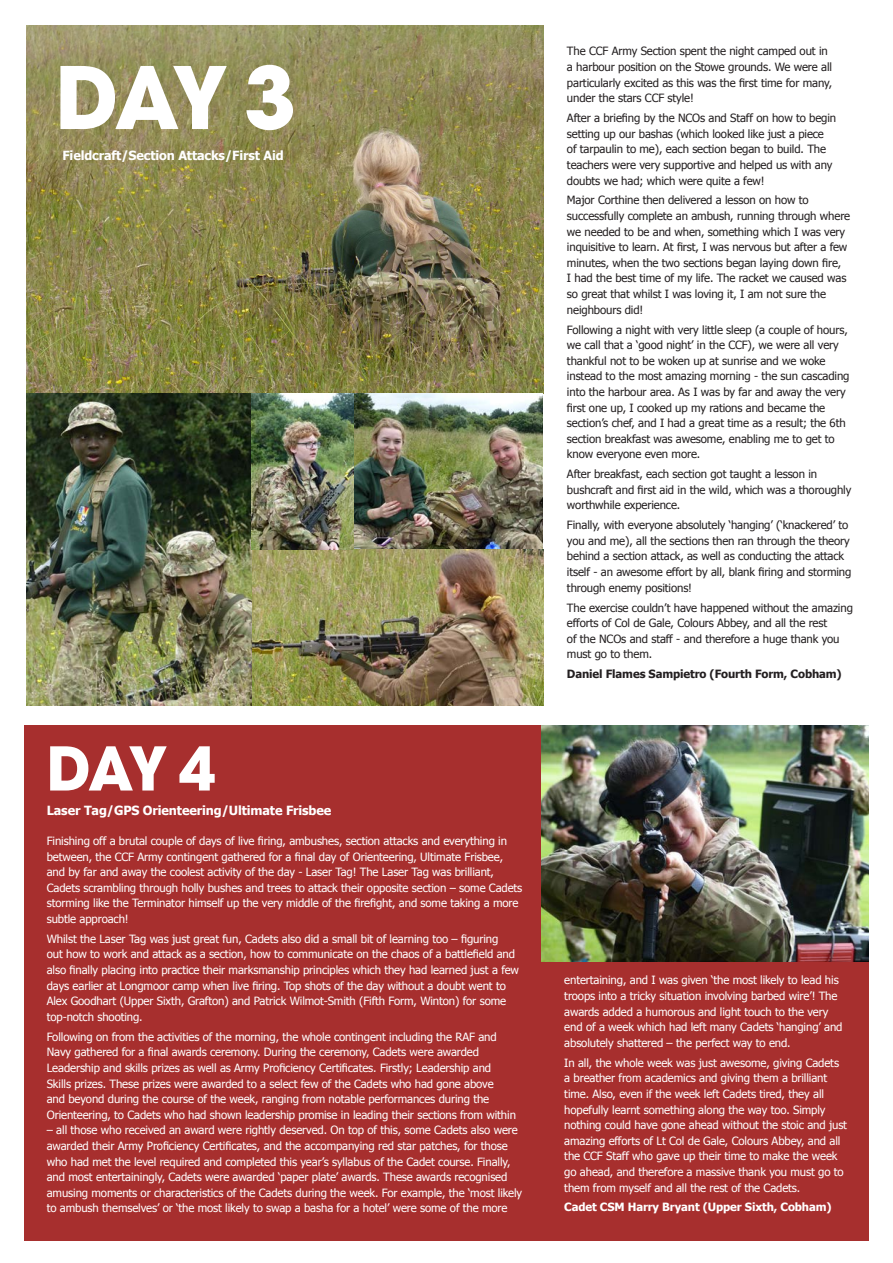
<style>
.page{position:relative;width:893px;height:1263px;background:#fff}
.page>*{position:absolute;margin:0;border:0;box-sizing:border-box;transform-origin:0 0}
.t1{font:700 85.2px "ITC Avant Garde Pro";color:#fff}
.t2{font:700 59.7px "ITC Avant Garde Pro";color:#fff}
.t3{font:700 12.6px "Tahoma";letter-spacing:-.01em;color:#fff}
.t4{font:11.4px/15.6px "Tahoma";letter-spacing:-.01em;color:#fff}
.t5{font:11.4px/15.6px "Tahoma";letter-spacing:-.01em;color:#231f20}
.t6{font:700 11.4px "Tahoma";letter-spacing:-.01em;color:#231f20}
.t7{font:700 11.4px "Tahoma";letter-spacing:-.01em;color:#fff}
</style>
<div class="page">
<img style="left:26px;top:26px;width:518px;height:368px">
<img style="left:251px;top:394px;width:291px;height:156px">
<img style="left:251px;top:550px;width:293px;height:156px">
<img style="left:26px;top:394px;width:225px;height:312px">
<div style="left:24px;top:725px;width:844px;height:516px;background:#a72f2e"></div>
<img style="left:541px;top:725px;width:327px;height:236px">
<p class="t1" style="left:56px;top:41px;width:242px">DAY 3</p>
<p class="t3" style="left:62px;top:146px;width:223px">Fieldcraft/Section Attacks/First Aid</p>
<p class="t2" style="left:47px;top:729px;width:170px">DAY 4</p>
<p class="t3" style="left:47px;top:802px;width:286px">Laser Tag/GPS Orienteering/Ultimate Frisbee</p>
<p class="t4" style="left:47px;top:832px;width:477px">Finishing off a brutal couple of days of live firing, ambushes, section attacks and everything in between, the CCF Army contingent gathered for a final day of Orienteering, Ultimate Frisbee, and by far and away the coolest activity of the day - Laser Tag! The Laser Tag was brilliant, Cadets scrambling through holly bushes and trees to attack their opposite section – some Cadets storming like the Terminator himself up the very middle of the firefight, and some taking a more subtle approach!</p>
<p class="t4" style="left:47px;top:930px;width:474px">Whilst the Laser Tag was just great fun, Cadets also did a small bit of learning too – figuring<br>out how to work and attack as a section, how to communicate on the chaos of a battlefield and also finally placing into practice their marksmanship principles which they had learned just a few days earlier at Longmoor camp when live firing. Top shots of the day without a doubt went to Alex Goodhart (Upper Sixth, Grafton) and Patrick Wilmot-Smith (Fifth Form, Winton) for some top-notch shooting.</p>
<p class="t4" style="left:47px;top:1028px;width:471px">Following on from the activities of the morning, the whole contingent including the RAF and Navy gathered for a final awards ceremony. During the ceremony, Cadets were awarded Leadership and skills prizes as well as Army Proficiency Certificates. Firstly; Leadership and Skills prizes. These prizes were awarded to a select few of the Cadets who had gone above<br>and beyond during the course of the week, ranging from notable performances during the Orienteering, to Cadets who had shown leadership promise in leading their sections from within</p>
<p class="t4" style="left:47px;top:1122px;width:477px">– all those who received an award were rightly deserved. On top of this, some Cadets also were awarded their Army Proficiency Certificates, and the accompanying red star patches, for those who had met the level required and completed this year’s syllabus of the Cadet course. Finally, and most entertainingly, Cadets were awarded ‘paper plate’ awards. These awards recognised amusing moments or characteristics of the Cadets during the week. For example, the ‘most likely to ambush themselves’ or ‘the most likely to swap a basha for a hotel’ were some of the more</p>
<p class="t5" style="left:567px;top:43px;width:267px">The CCF Army Section spent the night camped out in a harbour position on the Stowe grounds. We were all particularly excited as this was the first time for many, under the stars CCF style!</p>
<p class="t5" style="left:567px;top:110px;width:271px">After a briefing by the NCOs and Staff on how to begin setting up our bashas (which looked like just a piece of tarpaulin to me), each section began to build. The teachers were very supportive and helped us with any doubts we had; which were quite a few!</p>
<p class="t5" style="left:567px;top:192px;width:285px">Major Corthine then delivered a lesson on how to successfully complete an ambush, running through where we needed to be and when, something which I was very inquisitive to learn. At first, I was nervous but after a few minutes, when the two sections began laying down fire,<br>I had the best time of my life. The racket we caused was so great that whilst I was loving it, I am not sure the neighbours did!</p>
<p class="t5" style="left:567px;top:321px;width:284px">Following a night with very little sleep (a couple of hours, we call that a ‘good night’ in the CCF), we were all very thankful not to be woken up at sunrise and we woke instead to the most amazing morning - the sun cascading into the harbour area. As I was by far and away the very first one up, I cooked up my rations and became the section’s chef, and I had a great time as a result; the 6th section breakfast was awesome, enabling me to get to know everyone even more.</p>
<p class="t5" style="left:567px;top:466px;width:286px">After breakfast, each section got taught a lesson in bushcraft and first aid in the wild, which was a thoroughly worthwhile experience.</p>
<p class="t5" style="left:567px;top:517px;width:286px">Finally, with everyone absolutely ‘hanging’ (‘knackered’ to you and me), all the sections then ran through the theory behind a section attack, as well as conducting the attack itself - an awesome effort by all, blank firing and storming through enemy positions!</p>
<p class="t5" style="left:567px;top:599px;width:287px">The exercise couldn’t have happened without the amazing efforts of Col de Gale, Colours Abbey, and all the rest<br>of the NCOs and staff - and therefore a huge thank you must go to them.</p>
<p class="t6" style="left:567px;top:666px;width:276px">Daniel Flames Sampietro (Fourth Form, Cobham)</p>
<p class="t4" style="left:564px;top:972px;width:280px">entertaining, and I was given ‘the most likely to lead his troops into a tricky situation involving barbed wire’! The awards added a humorous and light touch to the very end of a week which had left many Cadets ‘hanging’ and absolutely shattered – the perfect way to end.</p>
<p class="t4" style="left:564px;top:1054px;width:284px">In all, the whole week was just awesome, giving Cadets a breather from academics and giving them a brilliant time. Also, even if the week left Cadets tired, they all hopefully learnt something along the way too. Simply nothing could have gone ahead without the stoic and just amazing efforts of Lt Col de Gale, Colours Abbey, and all the CCF Staff who gave up their time to make the week go ahead, and therefore a massive thank you must go to them from myself and all the rest of the Cadets.</p>
<p class="t7" style="left:564px;top:1199px;width:269px">Cadet CSM Harry Bryant (Upper Sixth, Cobham)</p>
</div>
